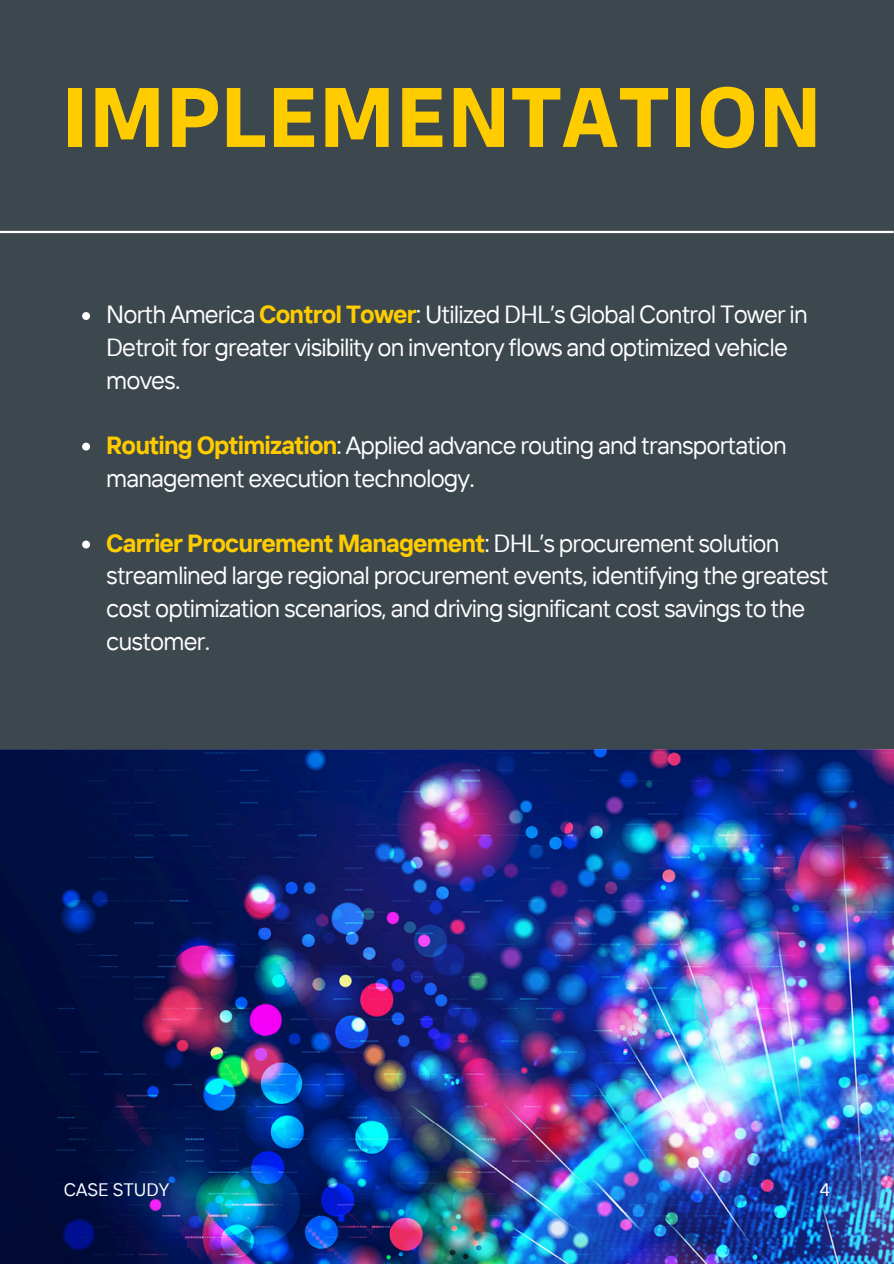
<style>
.page{position:relative;width:894px;height:1264px;background:#fff}
.page>*{position:absolute;margin:0;border:0;box-sizing:border-box;transform-origin:0 0}
.t1{font:700 89.25px "Delivery";color:#fc0}
.t2{font:24.75px/32.7px "TT Interphases";letter-spacing:-.035em;color:#fff}
.t3{font:18px "TT Interphases";color:#fff}
.s1{font-weight:700;color:#fc0}
</style>
<div class="page">
<div style="left:0;top:0;width:893px;height:1263px;background:#3d484e"></div>
<hr style="left:0;top:231px;width:893px;height:2px;background:#fff">
<img style="left:0;top:749px;width:893px;height:514px">
<svg style="left:82px;top:312px;width:8px;height:8px"></svg>
<svg style="left:82px;top:442px;width:8px;height:8px"></svg>
<svg style="left:82px;top:540px;width:8px;height:8px"></svg>
<p class="t1" style="left:62px;top:84px;width:761px">IMPLEMENTATION</p>
<p class="t2" style="left:106px;top:298px;width:702px">North America <span class="s1">Control Tower</span>: Utilized DHL’s Global Control Tower in<br>Detroit for greater visibility on inventory flows and optimized vehicle moves.</p>
<p class="t2" style="left:106px;top:428px;width:682px"><span class="s1">Routing Optimization</span>: Applied advance routing and transportation management execution technology.</p>
<p class="t2" style="left:106px;top:526px;width:723px"><span class="s1">Carrier Procurement Management</span>: DHL’s procurement solution streamlined large regional procurement events, identifying the greatest cost optimization scenarios, and driving significant cost savings to the customer.</p>
<p class="t3" style="left:64px;top:1177px;width:107px">CASE STUDY</p>
<p class="t3" style="left:819px;top:1177px;width:11px">4</p>
</div>
